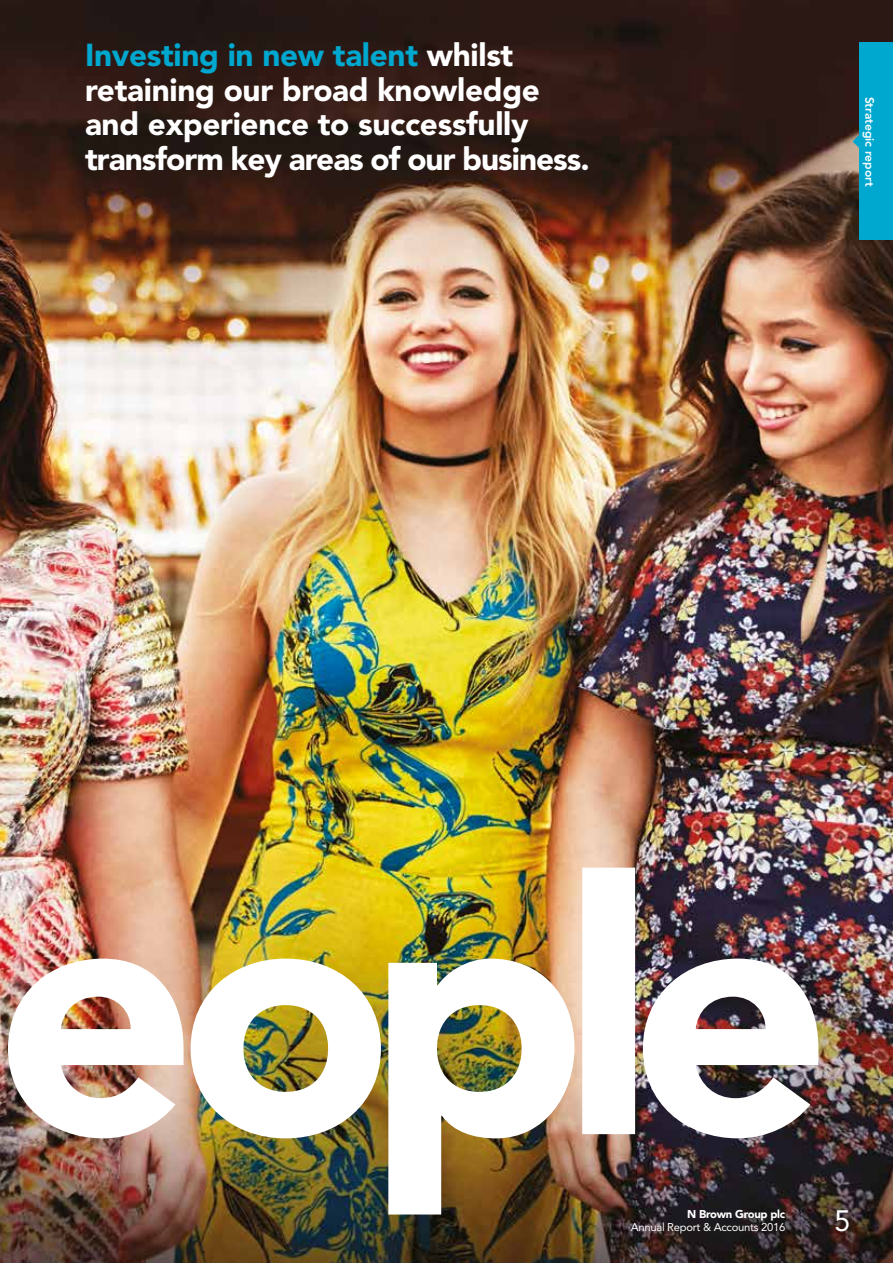
<style>
.page{position:relative;width:893px;height:1263px;background:#fff}
.page>*{position:absolute;margin:0;border:0;box-sizing:border-box;transform-origin:0 0}
.t1{font:900 31.5px/34.5px "Avenir LT Std";letter-spacing:-.01em;color:#fff}
.t2{font:29.25px "Avenir LT Std";color:#fff}
.t3{font:800 12px "Avenir LT Std";color:#fff}
.t4{font:11.25px "Avenir LT Std";letter-spacing:-.025em;color:#fff}
.t5{font:900 11.25px "Avenir LT Std";letter-spacing:-.025em;color:#fff}
.s1{color:#00a7ce}
</style>
<div class="page">
<img style="left:0;top:0;width:893px;height:1263px">
<img style="left:0;top:868px;width:818px;height:346px">
<div style="left:859px;top:43px;width:34px;height:197px;background:#00a7ce"></div>
<svg style="left:853px;top:133px;width:6px;height:17px"></svg>
<p class="t1" style="left:85px;top:38px;width:506px"><span class="s1">Investing in new talent</span> whilst retaining our broad knowledge and experience to successfully transform key areas of our business.</p>
<p class="t3" style="left:877px;top:97px;width:91px;rotate:90deg">Strategic report</p>
<p class="t5" style="left:687px;top:1207px;width:99px">N Brown Group plc</p>
<p class="t4" style="left:631px;top:1220px;width:156px">Annual Report &amp; Accounts 2016</p>
<p class="t2" style="left:834px;top:1203px;width:18px">5</p>
</div>
